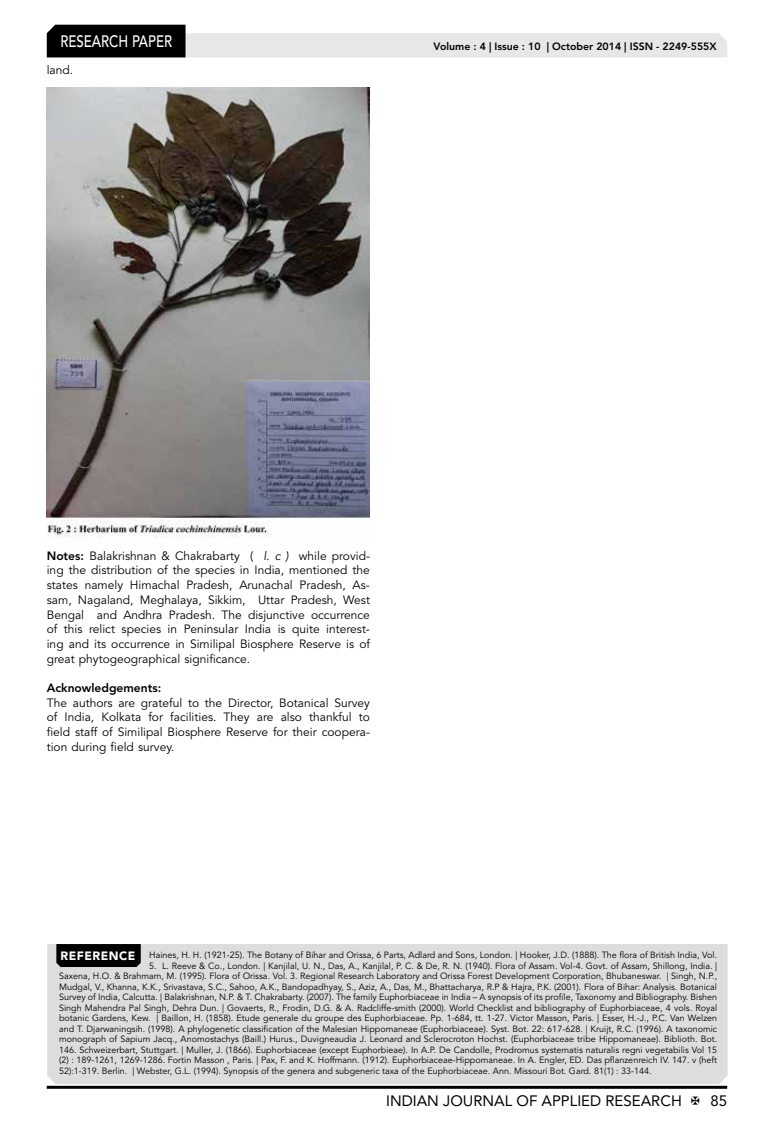
<style>
.page{position:relative;width:774px;height:1136px;background:#fff}
.page>*{position:absolute;margin:0;border:0;box-sizing:border-box;transform-origin:0 0}
.t1{font:500 16.5px "Avenir LT Std";color:#fff;scale:.8 1}
.t2{font:15px "Avenir LT Std";color:#000}
.t3{font:12px/14.7px "Avenir LT Std";color:#000;text-align:justify}
.t4{font:800 12px "Avenir LT Std";color:#000}
.t5{font:800 10.5px "Avenir LT Std";color:#000}
.t6{font:9px/10.5px "Avenir LT Std";color:#000;text-align:justify}
.s1{font-weight:800}
.s2{font-style:italic}
.s3{font-weight:900;font-size:12px;color:#fff}
</style>
<div class="page">
<hr style="left:47px;top:1085px;width:680px;height:3px;background:#000">
<svg style="left:47px;top:25px;width:680px;height:32px"></svg>
<div style="left:47px;top:944px;width:681px;height:139px;background:#dcddde"></div>
<svg style="left:56px;top:944px;width:85px;height:22px;background:#030303"></svg>
<img style="left:47px;top:88px;width:323px;height:449px">
<h1 class="t1" style="left:60px;top:32px;width:139px">RESEARCH PAPER</h1>
<h3 class="t3" style="left:47px;top:63px;width:28px">land.</h3>
<p class="t5" style="left:434px;top:41px;width:284px">Volume : 4 | Issue : 10 | October 2014 | ISSN - 2249-555X</p>
<p class="t3" style="left:47px;top:548px;width:325px"><span class="s1">Notes:</span> Balakrishnan &amp; Chakrabarty ( <span class="s2">l. c )</span> while provid&shy;ing the distribution of the species in India, mentioned the states namely Himachal Pradesh, Arunachal Pradesh, As&shy;sam, Nagaland, Meghalaya, Sikkim, Uttar Pradesh, West Bengal and Andhra Pradesh. The disjunctive occurrence of this relict species in Peninsular India is quite interest&shy;ing and its occurrence in Similipal Biosphere Reserve is of great phytogeographical significance.</p>
<h3 class="t4" style="left:47px;top:680px;width:116px">Acknowledgements:</h3>
<h3 class="t3" style="left:47px;top:695px;width:325px">The authors are grateful to the Director, Botanical Survey of India, Kolkata for facilities. They are also thankful to field staff of Similipal Biosphere Reserve for their coopera&shy;tion during field survey.</h3>
<p class="t6" style="left:61px;top:949px;width:658px"><span class="s3">REFERENCE</span> Haines, H. H. (1921-25). The Botany of Bihar and Orissa, 6 Parts, Adlard and Sons, London. | Hooker, J.D. (1888). The flora of British India, Vol.</p>
<p class="t6" style="left:59px;top:960px;width:660px;text-indent:90px">5. L. Reeve &amp; Co., London. | Kanjilal, U. N., Das, A., Kanjilal, P. C. &amp; De, R. N. (1940). Flora of Assam. Vol-4. Govt. of Assam, Shillong, India. | Saxena, H.O. &amp; Brahmam, M. (1995). Flora of Orissa. Vol. 3. Regional Research Laboratory and Orissa Forest Development Corporation, Bhubaneswar. | Singh, N.P., Mudgal, V., Khanna, K.K., Srivastava, S.C., Sahoo, A.K., Bandopadhyay, S., Aziz, A., Das, M., Bhattacharya, R.P &amp; Hajra, P.K. (2001). Flora of Bihar: Analysis. Botanical Survey of India, Calcutta. | Balakrishnan, N.P. &amp; T. Chakrabarty. (2007). The family Euphorbiaceae in India – A synopsis of its profile, Taxonomy and Bibliography. Bishen Singh Mahendra Pal Singh, Dehra Dun. | Govaerts, R., Frodin, D.G. &amp; A. Radcliffe-smith (2000). World Checklist and bibliography of Euphorbiaceae, 4 vols. Royal botanic Gardens, Kew. | Baillon, H. (1858). Etude generale du groupe des Euphorbiaceae. Pp. 1-684, tt. 1-27. Victor Masson, Paris. | Esser, H.-J., P.C. Van Welzen and T. Djarwaningsih. (1998). A phylogenetic classification of the Malesian Hippomaneae (Euphorbiaceae). Syst. Bot. 22: 617-628. | Kruijt, R.C. (1996). A taxonomic monograph of Sapium Jacq., Anomostachys (Baill.) Hurus., Duvigneaudia J. Leonard and Sclerocroton Hochst. (Euphorbiaceae tribe Hippomaneae). Biblioth. Bot.<br>146. Schweizerbart, Stuttgart. | Muller, J. (1866). Euphorbiaceae (except Euphorbieae). In A.P. De Candolle, Prodromus systematis naturalis regni vegetabilis Vol 15 (2) : 189-1261, 1269-1286. Fortin Masson , Paris. | Pax, F. and K. Hoffmann. (1912). Euphorbiaceae-Hippomaneae. In A. Engler, ED. Das pflanzenreich IV. 147. v (heft 52):1-319. Berlin. | Webster, G.L. (1994). Synopsis of the genera and subgeneric taxa of the Euphorbiaceae. Ann. Missouri Bot. Gard. 81(1) : 33-144.</p>
<h2 class="t2" style="left:386px;top:1091px;width:297px">INDIAN JOURNAL OF APPLIED RESEARCH</h2>
<h2 class="t2" style="left:710px;top:1091px;width:18px">85</h2>
</div>
